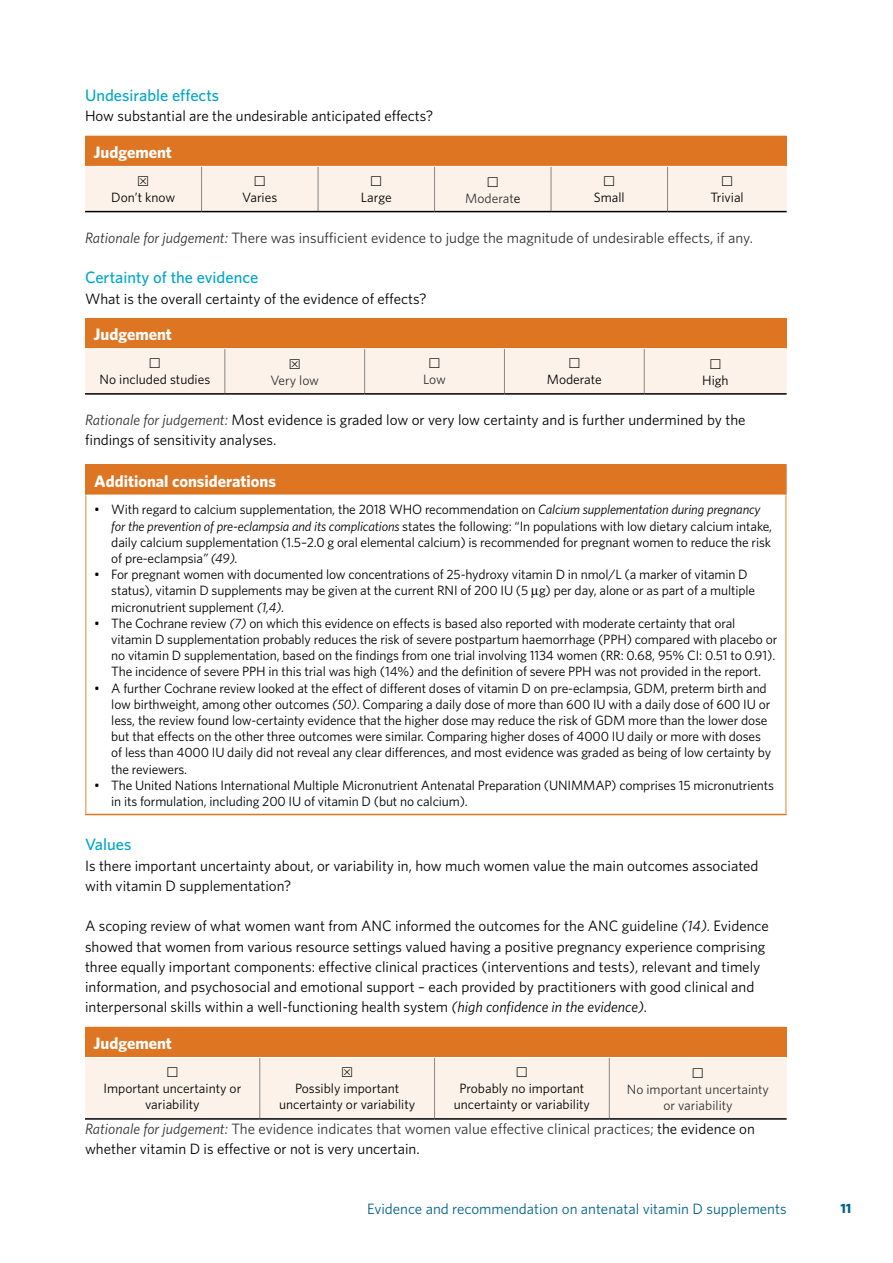
<style>
.page{position:relative;width:893px;height:1263px;background:#fff}
.page>*{position:absolute;margin:0;border:0;box-sizing:border-box;transform-origin:0 0}
.table_header_row{font:700 16.5px "Whitney";color:#fff}
.heading_level_4__int{font:500 16.5px "Whitney";color:#00a6c7}
.body{font:15px/20.2px "Whitney";color:#000}
.body-2{font:15px/20.2px "Whitney";color:#333}
.t1{font:15px "Whitney";color:#00628b}
.table_body{font:13.5px/16.2px "Whitney";letter-spacing:-.01em;color:#000}
.table_body-2{font:13.5px/16.2px "Whitney";color:#333;text-align:center}
.t2{font:700 13.5px "Whitney";color:#00628b}
.s1{color:#000}
.s2{font-style:italic}
.s3{font-style:italic;color:#333}
</style>
<div class="page">
<div style="left:85px;top:136px;width:702px;height:30px;background:#dd7522"></div>
<div style="left:85px;top:318px;width:702px;height:31px;background:#dd7522"></div>
<hr style="left:85px;top:393px;width:140px;height:2px;background:#000">
<hr style="left:225px;top:393px;width:140px;height:2px;background:#000">
<hr style="left:365px;top:393px;width:139px;height:2px;background:#000">
<hr style="left:504px;top:393px;width:140px;height:2px;background:#000">
<hr style="left:644px;top:393px;width:143px;height:2px;background:#000">
<hr style="left:85px;top:348px;width:140px;height:1px;background:#fff">
<hr style="left:225px;top:348px;width:140px;height:1px;background:#fff">
<hr style="left:365px;top:348px;width:139px;height:1px;background:#fff">
<hr style="left:504px;top:348px;width:140px;height:1px;background:#fff">
<hr style="left:644px;top:348px;width:143px;height:1px;background:#fff">
<div style="left:86px;top:465px;width:700px;height:30px;background:#dd7522"></div>
<hr style="left:85px;top:464px;width:702px;height:2px;background:#dd7522">
<hr style="left:85px;top:466px;width:2px;height:29px;background:#dd7522">
<hr style="left:785px;top:466px;width:2px;height:29px;background:#dd7522">
<hr style="left:85px;top:814px;width:702px;height:1px;background:#dd7522">
<hr style="left:85px;top:495px;width:2px;height:319px;background:#edae79">
<hr style="left:785px;top:495px;width:2px;height:319px;background:#edae79">
<div style="left:85px;top:1027px;width:702px;height:30px;background:#dd7522"></div>
<hr style="left:85px;top:1118px;width:175px;height:2px;background:#000">
<hr style="left:260px;top:1118px;width:175px;height:2px;background:#000">
<hr style="left:435px;top:1118px;width:174px;height:2px;background:#000">
<hr style="left:609px;top:1118px;width:178px;height:2px;background:#000">
<svg style="left:85px;top:166px;width:702px;height:46px;background:#f5ebe2"></svg>
<div style="left:85px;top:349px;width:702px;height:45px;background:#fdf2e9"></div>
<div style="left:85px;top:1057px;width:702px;height:62px;background:#fdf2e9"></div>
<p class="heading_level_4__int" style="left:85px;top:85px;width:136px">Undesirable effects</p>
<p class="body" style="left:85px;top:106px;width:350px">How substantial are the undesirable anticipated effects?</p>
<p class="table_header_row" style="left:94px;top:141px;width:80px">Judgement</p>
<p class="table_body" style="left:111px;top:189px;width:66px">Don’t know</p>
<p class="table_body" style="left:242px;top:189px;width:37px">Varies</p>
<p class="table_body" style="left:361px;top:189px;width:32px">Large</p>
<p class="table_body-2" style="left:465px;top:190px;width:57px">Moderat<span class="s1">e</span></p>
<p class="table_body" style="left:594px;top:189px;width:32px">Small</p>
<p class="table_body" style="left:710px;top:189px;width:35px">Trivial</p>
<p class="body-2" style="left:85px;top:227px;width:669px"><span class="s2">Rationale for judgement:</span> There was insufficient evidence to judge the magnitude of undesirable effects, if any.</p>
<p class="heading_level_4__int" style="left:85px;top:268px;width:175px">Certainty of the evidence</p>
<p class="body" style="left:85px;top:288px;width:343px">What is the overall certainty of the evidence of effects?</p>
<p class="table_header_row" style="left:94px;top:323px;width:80px">Judgement</p>
<p class="table_body" style="left:100px;top:371px;width:112px">No included studies</p>
<p class="table_body-2" style="left:270px;top:372px;width:50px">Very low</p>
<p class="table_body-2" style="left:423px;top:371px;width:24px">Low</p>
<p class="table_body" style="left:547px;top:371px;width:57px">Moderate</p>
<p class="table_body" style="left:702px;top:372px;width:28px">High</p>
<p class="body" style="left:85px;top:409px;width:662px"><span class="s3">Rationale for judgement:</span> Most evidence is graded low or very low certainty and is further undermined by the findings of sensitivity analyses.</p>
<p class="table_header_row" style="left:94px;top:470px;width:183px">Additional considerations</p>
<p class="table_body" style="left:111px;top:501px;width:662px;text-indent:-17px">• With regard to calcium supplementation, the 2018 WHO recommendation on <span class="s2">Calcium supplementation during pregnancy for the prevention of pre-eclampsia and its complications</span> states the following: “In populations with low dietary calcium intake, daily calcium supplementation (1.5–2.0 g oral elemental calcium) is recommended for pregnant women to reduce the risk of pre-eclampsia<span class="s2">” (49).</span></p>
<p class="table_body" style="left:111px;top:566px;width:645px;text-indent:-17px">• For pregnant women with documented low concentrations of 25-hydroxy vitamin D in nmol/L (a marker of vitamin D status), vitamin D supplements may be given at the current RNI of 200 IU (5 g) per day, alone or as part of a multiple micronutrient supplement <span class="s2">(1,4).</span></p>
<p class="table_body" style="left:111px;top:615px;width:667px;text-indent:-17px">• The Cochrane review <span class="s2">(7)</span> on which this evidence on effects is based also reported with moderate certainty that oral vitamin D supplementation probably reduces the risk of severe postpartum haemorrhage (PPH) compared with placebo or no vitamin D supplementation, based on the findings from one trial involving 1134 women (RR: 0.68, 95% CI: 0.51 to 0.91).<br>The incidence of severe PPH in this trial was high (14%) and the definition of severe PPH was not provided in the report.</p>
<p class="table_body" style="left:111px;top:679px;width:661px;text-indent:-17px">• A further Cochrane review looked at the effect of different doses of vitamin D on pre-eclampsia, GDM, preterm birth and low birthweight, among other outcomes <span class="s2">(50)</span>. Comparing a daily dose of more than 600 IU with a daily dose of 600 IU or less, the review found low-certainty evidence that the higher dose may reduce the risk of GDM more than the lower dose but that effects on the other three outcomes were similar. Comparing higher doses of 4000 IU daily or more with doses of less than 4000 IU daily did not reveal any clear differences, and most evidence was graded as being of low certainty by the reviewers.</p>
<p class="table_body" style="left:111px;top:777px;width:664px;text-indent:-17px">• The United Nations International Multiple Micronutrient Antenatal Preparation (UNIMMAP) comprises 15 micronutrients in its formulation, including 200 IU of vitamin D (but no calcium).</p>
<p class="heading_level_4__int" style="left:85px;top:835px;width:48px">Values</p>
<p class="body" style="left:85px;top:855px;width:675px">Is there important uncertainty about, or variability in, how much women value the main outcomes associated with vitamin D supplementation?</p>
<p class="body" style="left:85px;top:916px;width:685px">A scoping review of what women want from ANC informed the outcomes for the ANC guideline <span class="s2">(14).</span> Evidence showed that women from various resource settings valued having a positive pregnancy experience comprising three equally important components: effective clinical practices (interventions and tests), relevant and timely information, and psychosocial and emotional support – each provided by practitioners with good clinical and interpersonal skills within a well-functioning health system <span class="s2">(high confidence in the evidence).</span></p>
<p class="table_header_row" style="left:94px;top:1032px;width:80px">Judgement</p>
<p class="table_body" style="left:103px;top:1080px;width:139px;text-align:center">Important uncertainty or variability</p>
<p class="table_body" style="left:279px;top:1080px;width:138px;text-align:center">Possibly important uncertainty or variability</p>
<p class="table_body" style="left:454px;top:1080px;width:138px;text-align:center">Probably no important uncertainty or variability</p>
<p class="table_body-2" style="left:627px;top:1081px;width:144px">No important uncertainty or variability</p>
<p class="body-2" style="left:85px;top:1118px;width:671px"><span class="s2">Rationale for judgement:</span> The evidence indicates that women value effective clinical practices; <span class="s1">the evidence on whether vitamin D is effective or not is very uncertain.</span></p>
<p class="t1" style="left:367px;top:1198px;width:421px">Evidence and recommendation on antenatal vitamin D supplements</p>
<p class="t2" style="left:840px;top:1199px;width:12px">11</p>
</div>
